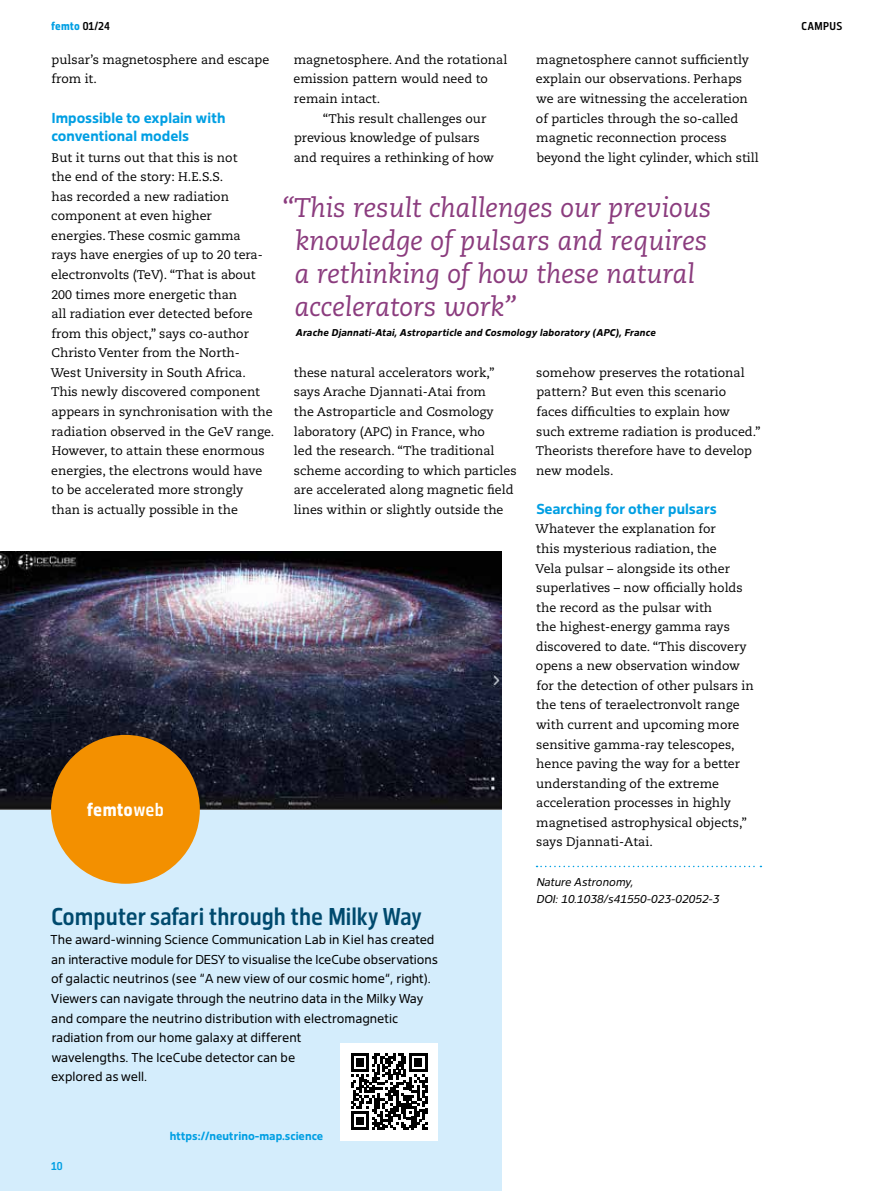
<style>
.page{position:relative;width:893px;height:1191px;background:#fff}
.page>*{position:absolute;margin:0;border:0;box-sizing:border-box;transform-origin:0 0}
.t1{font:italic 27px/33px "Caecilia LT Std";color:#8b3c7e}
.t2{font:500 24px "Desy Sans Cn";color:#004a6e}
.t3{font:800 18px "Desy Sans Cn";color:#fff}
.t4{font:700 14.25px/18px "Desy Sans";color:#009fe3}
.t5{font:12.75px/19.5px "Desy Sans";color:#000}
.t6{font:12.45px/19.5px "Caecilia LT Std";color:#000}
.t7{font:italic 11.25px/16.5px "Desy Sans";color:#000}
.t8{font:700 11.25px "Desy Sans";color:#009fe3}
.t9{font:800 11.25px "Desy Sans Cn";letter-spacing:.005em;color:#009fe3}
.t10{font:500 11.25px "Desy Sans Cn";letter-spacing:.03em;color:#000}
.t11{font:500 11.25px "Desy Sans Cn";color:#009fe3}
.t12{font:italic 700 9.75px "Desy Sans";letter-spacing:.02em;color:#000}
.s1{font-weight:500;color:#000}
.s2{font-weight:500}
</style>
<div class="page">
<div style="left:0;top:552px;width:502px;height:639px;background:#d4edfc"></div>
<img style="left:0;top:552px;width:502px;height:257px">
<div style="left:51px;top:735px;width:149px;height:148px;background:#f39000;border-radius:50%"></div>
<svg style="left:536px;top:865px;width:225px;height:2px"></svg>
<div style="left:340px;top:1042px;width:98px;height:98px;background:#fff"></div>
<svg style="left:351px;top:1053px;width:76px;height:77px"></svg>
<p class="t9" style="left:51px;top:19px;width:60px">femto <span class="s1">01/24</span></p>
<p class="t10" style="left:801px;top:19px;width:42px">CAMPUS</p>
<p class="t6" style="left:52px;top:50px;width:219px">pulsar’s magnetosphere and escape from it.</p>
<p class="t4" style="left:51px;top:108px;width:176px">Impossible to explain with conventional models</p>
<p class="t6" style="left:51px;top:148px;width:225px">But it turns out that this is not<br>the end of the story: H.E.S.S.<br>has recorded a new radiation component at even higher<br>energies. These cosmic gamma<br>rays have energies of up to 20 tera&shy;electronvolts (TeV). “That is about<br>200 times more energetic than<br>all radiation ever detected before from this object,” says co-author<br>Christo Venter from the North-<br>West University in South Africa.<br>This newly discovered component appears in synchronisation with the radiation observed in the GeV range.<br>However, to attain these enormous energies, the electrons would have to be accelerated more strongly<br>than is actually possible in the</p>
<h3 class="t3" style="left:87px;top:798px;width:79px">femto<span class="s2">web</span></h3>
<p class="t6" style="left:294px;top:50px;width:215px">magnetosphere. And the rotational</p>
<p class="t6" style="left:294px;top:70px;width:196px">emission pattern would need to</p>
<p class="t6" style="left:294px;top:89px;width:88px">remain intact.</p>
<p class="t6" style="left:323px;top:109px;width:165px">“This result challenges our</p>
<p class="t6" style="left:294px;top:128px;width:187px">previous knowledge of pulsars</p>
<p class="t6" style="left:294px;top:148px;width:202px">and requires a rethinking of how</p>
<p class="t6" style="left:536px;top:50px;width:224px">magnetosphere cannot sufficiently explain our observations. Perhaps we are witnessing the acceleration of particles through the so-called magnetic reconnection process beyond the light cylinder, which still</p>
<h1 class="t1" style="left:294px;top:192px;width:418px;text-indent:-12px">“This result challenges our previous knowledge of pulsars and requires a rethinking of how these natural accelerators work”</h1>
<p class="t12" style="left:296px;top:326px;width:362px">Arache Djannati-Atai, Astroparticle and Cosmology laboratory (APC), France</p>
<p class="t6" style="left:294px;top:363px;width:224px">these natural accelerators work,” says Arache Djannati-Atai from<br>the Astroparticle and Cosmology laboratory (APC) in France, who<br>led the research. “The traditional scheme according to which particles are accelerated along magnetic field lines within or slightly outside the</p>
<p class="t6" style="left:536px;top:363px;width:226px">somehow preserves the rotational pattern? But even this scenario<br>faces difficulties to explain how such extreme radiation is produced.”<br>Theorists therefore have to develop new models.</p>
<p class="t4" style="left:536px;top:500px;width:182px">Searching for other pulsars</p>
<p class="t6" style="left:536px;top:519px;width:220px">Whatever the explanation for<br>this mysterious radiation, the<br>Vela pulsar – alongside its other superlatives – now officially holds the record as the pulsar with<br>the highest-energy gamma rays discovered to date. “This discovery opens a new observation window for the detection of other pulsars in the tens of teraelectronvolt range with current and upcoming more sensitive gamma-ray telescopes, hence paving the way for a better understanding of the extreme acceleration processes in highly magnetised astrophysical objects,” says Djannati-Atai.</p>
<p class="t7" style="left:537px;top:874px;width:184px">Nature Astronomy,<br>DOI: 10.1038/s41550-023-02052-3</p>
<h2 class="t2" style="left:51px;top:902px;width:372px">Computer safari through the Milky Way</h2>
<p class="t5" style="left:50px;top:930px;width:389px">The award-winning Science Communication Lab in Kiel has created an interactive module for DESY to visualise the IceCube observations of galactic neutrinos (see “A new view of our cosmic home“, right).<br>Viewers can navigate through the neutrino data in the Milky Way and compare the neutrino distribution with electromagnetic radiation from our home galaxy at different<br>wavelengths. The IceCube detector can be<br>explored as well.</p>
<p class="t11" style="left:51px;top:1159px;width:13px">10</p>
<p class="t8" style="left:170px;top:1129px;width:155px">https://neutrino-map.science</p>
</div>
